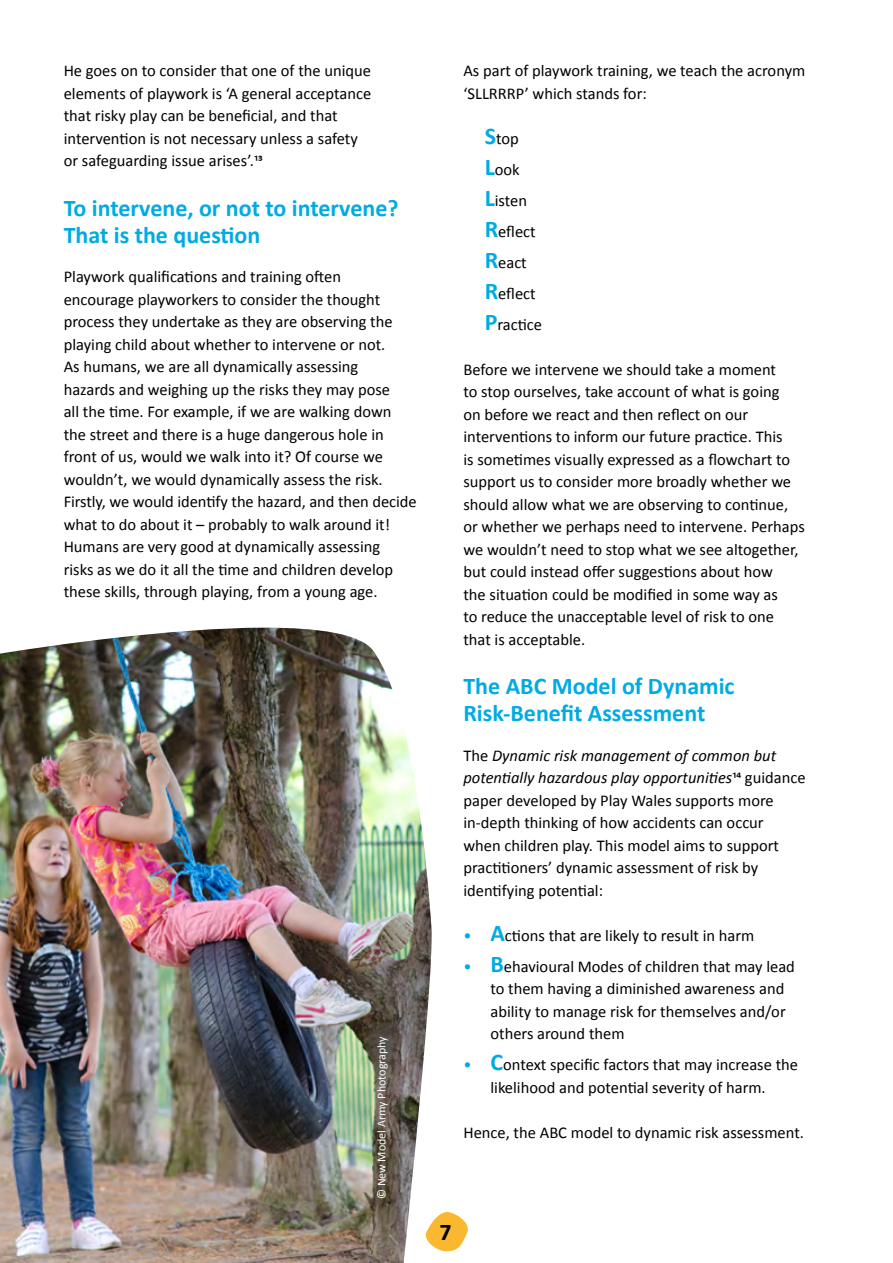
<style>
.page{position:relative;width:893px;height:1263px;background:#fff}
.page>*{position:absolute;margin:0;border:0;box-sizing:border-box;transform-origin:0 0}
.t1{font:700 24px/27px "Calibri";color:#00abe4}
.t2{font:700 24px "Calibri";color:#000}
.t3{font:16.5px/22.5px "Calibri";color:#000}
.t4{font:12px "Calibri";color:#fff}
.s1{font-weight:700;font-size:24px;color:#00abe4}
.s2{font-style:italic}
.s3{color:#00abe4}
</style>
<div class="page">
<svg style="left:433px;top:1212px;width:35px;height:39px"></svg>
<img style="left:0;top:628px;width:433px;height:635px">
<p class="t3" style="left:64px;top:59px;width:309px">He goes on to consider that one of the unique elements of playwork is ‘A general acceptance that risky play can be beneficial, and that intervention is not necessary unless a safety or safeguarding issue arises’.13</p>
<h1 class="t1" style="left:64px;top:193px;width:336px">To intervene, or not to intervene?<br>That is the question</h1>
<p class="t3" style="left:64px;top:265px;width:354px">Playwork qualifications and training often<br>encourage playworkers to consider the thought process they undertake as they are observing the playing child about whether to intervene or not.<br>As humans, we are all dynamically assessing<br>hazards and weighing up the risks they may pose<br>all the time. For example, if we are walking down the street and there is a huge dangerous hole in front of us, would we walk into it? Of course we wouldn’t, we would dynamically assess the risk.<br>Firstly, we would identify the hazard, and then decide what to do about it – probably to walk around it!<br>Humans are very good at dynamically assessing<br>risks as we do it all the time and children develop these skills, through playing, from a young age.</p>
<p class="t4" style="left:373px;top:1199px;width:164px;rotate:-90deg">© New Model Army Photography</p>
<p class="t3" style="left:463px;top:59px;width:343px">As part of playwork training, we teach the acronym ‘SLLRRRP’ which stands for:</p>
<p class="t3" style="left:485px;top:122px;width:59px;line-height:31px"><span class="s1">S</span>top<br><span class="s1">L</span>ook<br><span class="s1">L</span>isten<br><span class="s1">R</span>eflect<br><span class="s1">R</span>eact<br><span class="s1">R</span>eflect<br><span class="s1">P</span>ractice</p>
<p class="t3" style="left:463px;top:357px;width:343px">Before we intervene we should take a moment<br>to stop ourselves, take account of what is going<br>on before we react and then reflect on our interventions to inform our future practice. This<br>is sometimes visually expressed as a flowchart to support us to consider more broadly whether we should allow what we are observing to continue, or whether we perhaps need to intervene. Perhaps we wouldn’t need to stop what we see altogether, but could instead offer suggestions about how<br>the situation could be modified in some way as<br>to reduce the unacceptable level of risk to one that is acceptable.</p>
<h1 class="t1" style="left:463px;top:672px;width:273px">The ABC Model of Dynamic<br>Risk-Benefit Assessment</h1>
<p class="t3" style="left:463px;top:744px;width:344px">The <span class="s2">Dynamic risk management of common but potentially hazardous play opportunities</span>14 guidance paper developed by Play Wales supports more in-depth thinking of how accidents can occur<br>when children play. This model aims to support practitioners’ dynamic assessment of risk by identifying potential:</p>
<p class="t3" style="left:463px;top:924px;width:292px"><span class="s3">•</span> <span class="s1">A</span>ctions that are likely to result in harm</p>
<p class="t3" style="left:490px;top:955px;width:306px;text-indent:-27px"><span class="s3">•</span> <span class="s1">B</span>ehavioural Modes of children that may lead to them having a diminished awareness and ability to manage risk for themselves and/or others around them</p>
<p class="t3" style="left:463px;top:1053px;width:336px;text-align:center"><span class="s3">•</span> <span class="s1">C</span>ontext specific factors that may increase the likelihood and potential severity of harm.</p>
<p class="t3" style="left:463px;top:1121px;width:342px">Hence, the ABC model to dynamic risk assessment.</p>
<h1 class="t2" style="left:440px;top:1214px;width:14px">7</h1>
</div>
